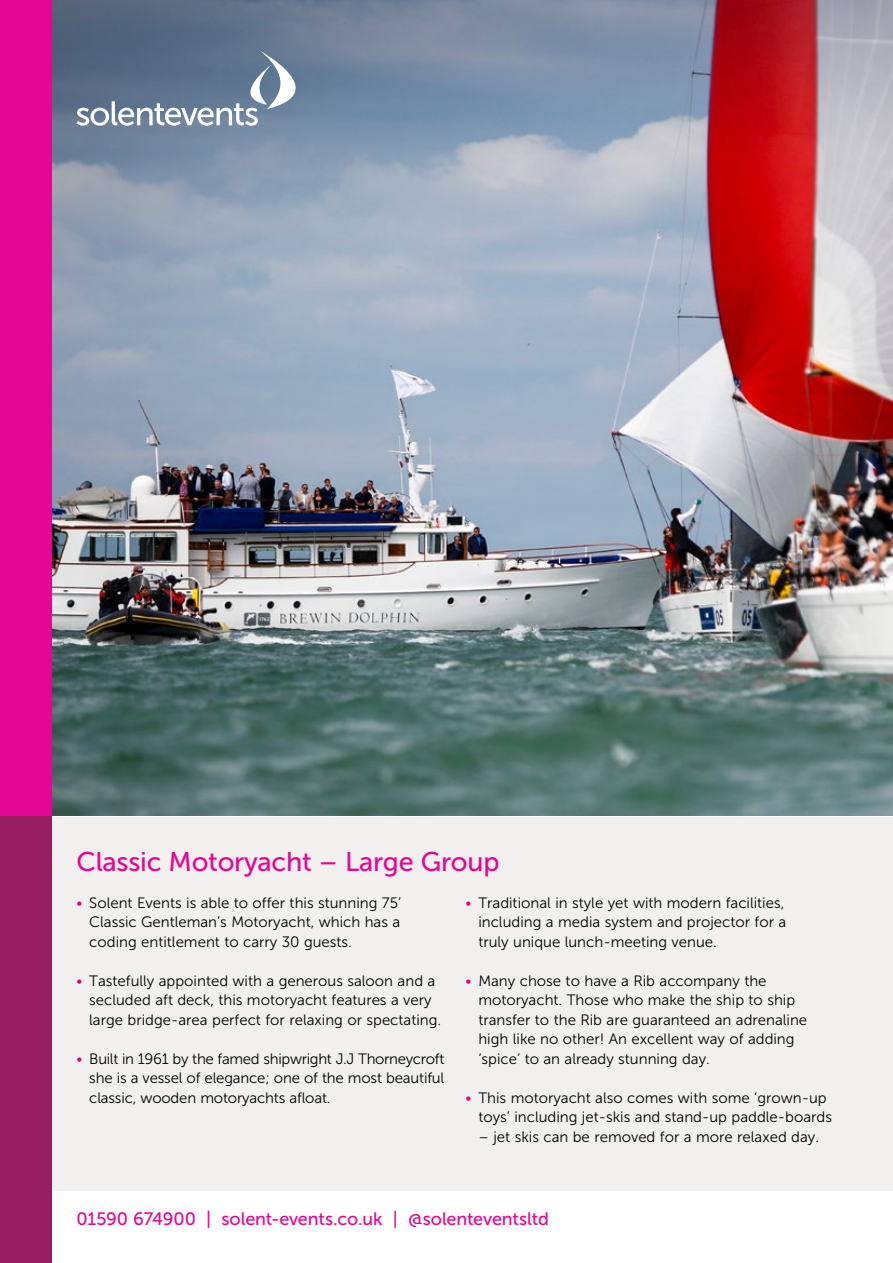
<style>
.page{position:relative;width:893px;height:1263px;background:#fff}
.page>*{position:absolute;margin:0;border:0;box-sizing:border-box;transform-origin:0 0}
.t1{font:27px "Museo Sans 500";letter-spacing:-.01em;color:#e50695}
.t2{font:18px "Museo Sans 500";letter-spacing:-.005em;color:#e50695}
.t3{font:15px/19.5px "Museo Sans 300";color:#000}
.s1{color:#e2007a}
</style>
<div class="page">
<div style="left:51px;top:817px;width:842px;height:374px;background:#f2f0ef"></div>
<img style="left:51px;top:0;width:842px;height:816px">
<div style="left:0;top:0;width:51px;height:816px;background:#e50695"></div>
<div style="left:0;top:817px;width:51px;height:446px;background:#971e60"></div>
<svg style="left:77px;top:51px;width:219px;height:75px;background:#74879e"></svg>
<h1 class="t1" style="left:77px;top:847px;width:424px">Classic Motoryacht – Large Group</h1>
<p class="t3" style="left:89px;top:893px;width:313px;text-align:justify;text-indent:-13px"><span class="s1">•</span> Solent Events is able to offer this stunning 75’ Classic Gentleman’s Motoryacht, which has a coding entitlement to carry 30 guests.</p>
<p class="t3" style="left:89px;top:971px;width:353px;text-indent:-13px"><span class="s1">•</span> Tastefully appointed with a generous saloon and a secluded aft deck, this motoryacht features a very large bridge-area perfect for relaxing or spectating.</p>
<p class="t3" style="left:89px;top:1049px;width:357px;text-align:justify;text-indent:-13px"><span class="s1">•</span> Built in 1961 by the famed shipwright J.J Thorneycroft she is a vessel of elegance; one of the most beautiful classic, wooden motoryachts afloat.</p>
<p class="t3" style="left:478px;top:893px;width:309px;text-indent:-13px"><span class="s1">•</span> Traditional in style yet with modern facilities, including a media system and projector for a truly unique lunch-meeting venue.</p>
<p class="t3" style="left:478px;top:971px;width:330px;text-indent:-13px"><span class="s1">•</span> Many chose to have a Rib accompany the motoryacht. Those who make the ship to ship transfer to the Rib are guaranteed an adrenaline high like no other! An excellent way of adding ‘spice’ to an already stunning day.</p>
<p class="t3" style="left:478px;top:1088px;width:355px;text-indent:-13px"><span class="s1">•</span> This motoryacht also comes with some ‘grown-up toys’ including jet-skis and stand-up paddle-boards</p>
<p class="t3" style="left:478px;top:1127px;width:342px">– jet skis can be removed for a more relaxed day.</p>
<p class="t2" style="left:77px;top:1209px;width:474px">01590 674900 | solent-events.co.uk | @solenteventsltd</p>
</div>
